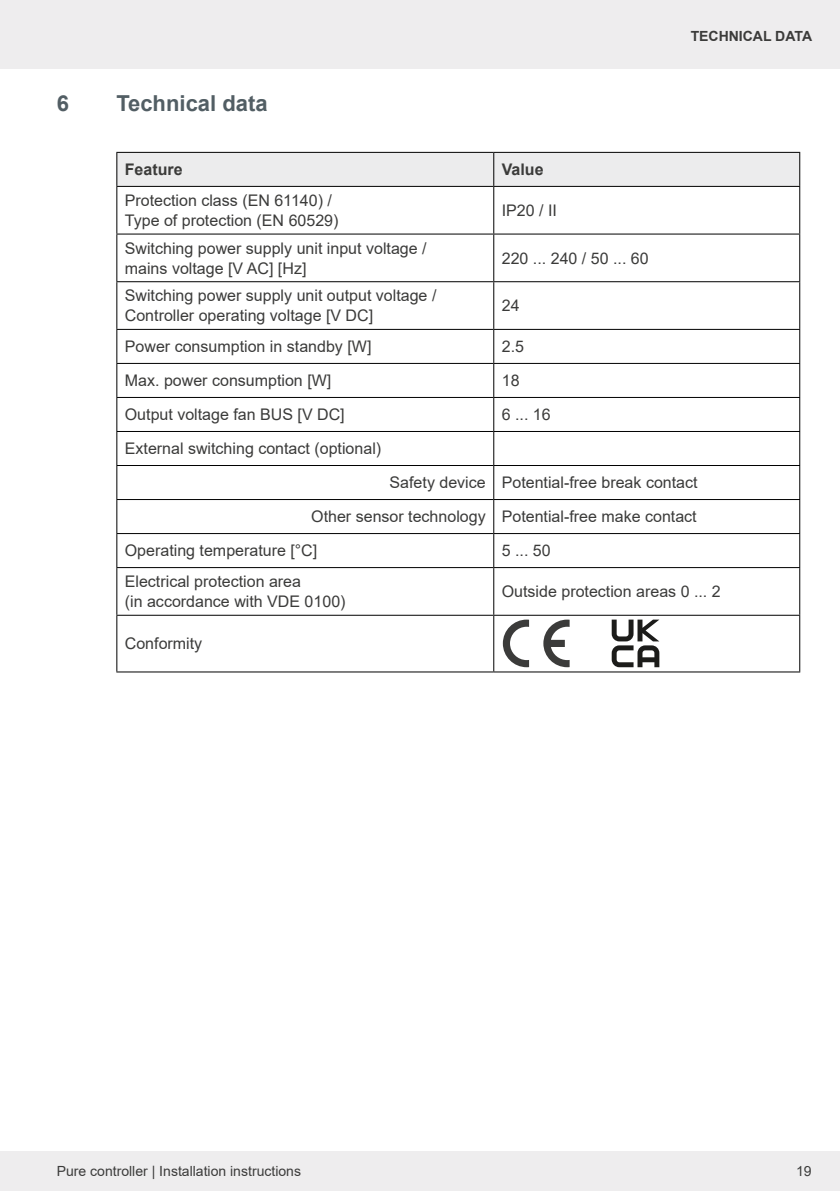
<style>
.page{position:relative;width:840px;height:1191px;background:#fff}
.page>*{position:absolute;margin:0;border:0;box-sizing:border-box;transform-origin:0 0}
.t1{font:700 22px "Arial";color:#525e64}
.t2{font:16px/20px "Arial";color:#3b3b3a}
.t3{font:700 16px "Arial";color:#3b3b3a}
.t4{font:14px "Arial";color:#3b3b3a}
.t5{font:700 14px "Arial";color:#3b3b3a}
.t6{font:700 14px "Arial";color:#000}
</style>
<div class="page">
<div style="left:0;top:0;width:839px;height:68px;background:#eeedee"></div>
<div style="left:0;top:1151px;width:839px;height:40px;background:#eeedee"></div>
<div style="left:117px;top:153px;width:681px;height:33px;background:#ececed"></div>
<hr style="left:116px;top:152px;width:377px;height:1px;background:#000">
<hr style="left:116px;top:153px;width:1px;height:33px;background:#000">
<hr style="left:493px;top:152px;width:306px;height:1px;background:#000">
<hr style="left:493px;top:153px;width:1px;height:33px;background:#000">
<hr style="left:798px;top:153px;width:1px;height:33px;background:#000">
<hr style="left:116px;top:186px;width:377px;height:1px;background:#000">
<hr style="left:116px;top:187px;width:1px;height:46px;background:#000">
<hr style="left:493px;top:186px;width:306px;height:1px;background:#000">
<hr style="left:493px;top:187px;width:1px;height:46px;background:#000">
<hr style="left:798px;top:187px;width:1px;height:46px;background:#000">
<hr style="left:116px;top:233px;width:377px;height:1px;background:#000">
<hr style="left:116px;top:234px;width:1px;height:47px;background:#000">
<hr style="left:493px;top:233px;width:306px;height:1px;background:#000">
<hr style="left:493px;top:234px;width:1px;height:47px;background:#000">
<hr style="left:798px;top:234px;width:1px;height:47px;background:#000">
<hr style="left:116px;top:281px;width:377px;height:1px;background:#000">
<hr style="left:116px;top:282px;width:1px;height:47px;background:#000">
<hr style="left:493px;top:281px;width:306px;height:1px;background:#000">
<hr style="left:493px;top:282px;width:1px;height:47px;background:#000">
<hr style="left:798px;top:282px;width:1px;height:47px;background:#000">
<hr style="left:116px;top:329px;width:377px;height:1px;background:#000">
<hr style="left:116px;top:330px;width:1px;height:33px;background:#000">
<hr style="left:493px;top:329px;width:306px;height:1px;background:#000">
<hr style="left:493px;top:330px;width:1px;height:33px;background:#000">
<hr style="left:798px;top:330px;width:1px;height:33px;background:#000">
<hr style="left:116px;top:363px;width:377px;height:1px;background:#000">
<hr style="left:116px;top:364px;width:1px;height:33px;background:#000">
<hr style="left:493px;top:363px;width:306px;height:1px;background:#000">
<hr style="left:493px;top:364px;width:1px;height:33px;background:#000">
<hr style="left:798px;top:364px;width:1px;height:33px;background:#000">
<hr style="left:116px;top:397px;width:377px;height:1px;background:#000">
<hr style="left:116px;top:398px;width:1px;height:33px;background:#000">
<hr style="left:493px;top:397px;width:306px;height:1px;background:#000">
<hr style="left:493px;top:398px;width:1px;height:33px;background:#000">
<hr style="left:798px;top:398px;width:1px;height:33px;background:#000">
<hr style="left:116px;top:431px;width:377px;height:1px;background:#000">
<hr style="left:116px;top:432px;width:1px;height:33px;background:#000">
<hr style="left:493px;top:431px;width:306px;height:1px;background:#000">
<hr style="left:493px;top:432px;width:1px;height:33px;background:#000">
<hr style="left:798px;top:432px;width:1px;height:33px;background:#000">
<hr style="left:116px;top:465px;width:377px;height:1px;background:#000">
<hr style="left:116px;top:466px;width:1px;height:33px;background:#000">
<hr style="left:493px;top:465px;width:306px;height:1px;background:#000">
<hr style="left:493px;top:466px;width:1px;height:33px;background:#000">
<hr style="left:798px;top:466px;width:1px;height:33px;background:#000">
<hr style="left:116px;top:499px;width:377px;height:1px;background:#000">
<hr style="left:116px;top:500px;width:1px;height:33px;background:#000">
<hr style="left:493px;top:499px;width:306px;height:1px;background:#000">
<hr style="left:493px;top:500px;width:1px;height:33px;background:#000">
<hr style="left:798px;top:500px;width:1px;height:33px;background:#000">
<hr style="left:116px;top:533px;width:377px;height:1px;background:#000">
<hr style="left:116px;top:534px;width:1px;height:33px;background:#000">
<hr style="left:493px;top:533px;width:306px;height:1px;background:#000">
<hr style="left:493px;top:534px;width:1px;height:33px;background:#000">
<hr style="left:798px;top:534px;width:1px;height:33px;background:#000">
<hr style="left:116px;top:567px;width:377px;height:1px;background:#000">
<hr style="left:116px;top:568px;width:1px;height:47px;background:#000">
<hr style="left:493px;top:567px;width:306px;height:1px;background:#000">
<hr style="left:493px;top:568px;width:1px;height:47px;background:#000">
<hr style="left:798px;top:568px;width:1px;height:47px;background:#000">
<hr style="left:116px;top:615px;width:377px;height:1px;background:#000">
<hr style="left:116px;top:616px;width:1px;height:55px;background:#000">
<hr style="left:493px;top:615px;width:306px;height:1px;background:#000">
<hr style="left:493px;top:616px;width:1px;height:55px;background:#000">
<hr style="left:798px;top:616px;width:1px;height:55px;background:#000">
<hr style="left:116px;top:671px;width:377px;height:1px;background:#000">
<hr style="left:493px;top:671px;width:306px;height:1px;background:#000">
<svg style="left:502px;top:619px;width:67px;height:48px"></svg>
<svg style="left:611px;top:619px;width:48px;height:48px"></svg>
<h1 class="t1" style="left:57px;top:87px;width:14px">6</h1>
<h1 class="t1" style="left:116px;top:87px;width:153px">Technical data</h1>
<p class="t5" style="left:690px;top:26px;width:123px">TECHNICAL DATA</p>
<p class="t3" style="left:125px;top:158px;width:59px">Feature</p>
<p class="t3" style="left:501px;top:158px;width:43px">Value</p>
<p class="t2" style="left:125px;top:190px;width:215px">Protection class (EN 61140) /<br>Type of protection (EN 60529)</p>
<p class="t2" style="left:501px;top:200px;width:57px">IP20 / II</p>
<p class="t2" style="left:125px;top:238px;width:303px">Switching power supply unit input voltage / mains voltage [V AC] [Hz]</p>
<p class="t2" style="left:501px;top:248px;width:148px">220 ... 240 / 50 ... 60</p>
<p class="t2" style="left:125px;top:286px;width:313px">Switching power supply unit output voltage /<br>Controller operating voltage [V DC]</p>
<p class="t2" style="left:501px;top:296px;width:19px">24</p>
<p class="t2" style="left:125px;top:336px;width:248px">Power consumption in standby [W]</p>
<p class="t2" style="left:501px;top:336px;width:24px">2.5</p>
<p class="t2" style="left:125px;top:370px;width:208px">Max. power consumption [W]</p>
<p class="t2" style="left:501px;top:370px;width:19px">18</p>
<p class="t2" style="left:125px;top:404px;width:221px">Output voltage fan BUS [V DC]</p>
<p class="t2" style="left:501px;top:404px;width:50px">6 ... 16</p>
<p class="t2" style="left:125px;top:438px;width:258px">External switching contact (optional)</p>
<p class="t2" style="left:389px;top:472px;width:309px">Safety device Potential-free break contact</p>
<p class="t2" style="left:311px;top:506px;width:387px">Other sensor technology Potential-free make contact</p>
<p class="t2" style="left:125px;top:540px;width:194px">Operating temperature [°C]</p>
<p class="t2" style="left:501px;top:540px;width:50px">5 ... 50</p>
<p class="t2" style="left:125px;top:571px;width:222px">Electrical protection area<br>(in accordance with VDE 0100)</p>
<p class="t2" style="left:501px;top:581px;width:220px">Outside protection areas 0 ... 2</p>
<p class="t2" style="left:125px;top:633px;width:79px">Conformity</p>
<p class="t6" style="left:795px;top:1159px;width:17px">19</p>
<p class="t4" style="left:57px;top:1161px;width:246px">Pure controller | Installation instructions</p>
<p class="t4" style="left:795px;top:1161px;width:17px">19</p>
</div>
